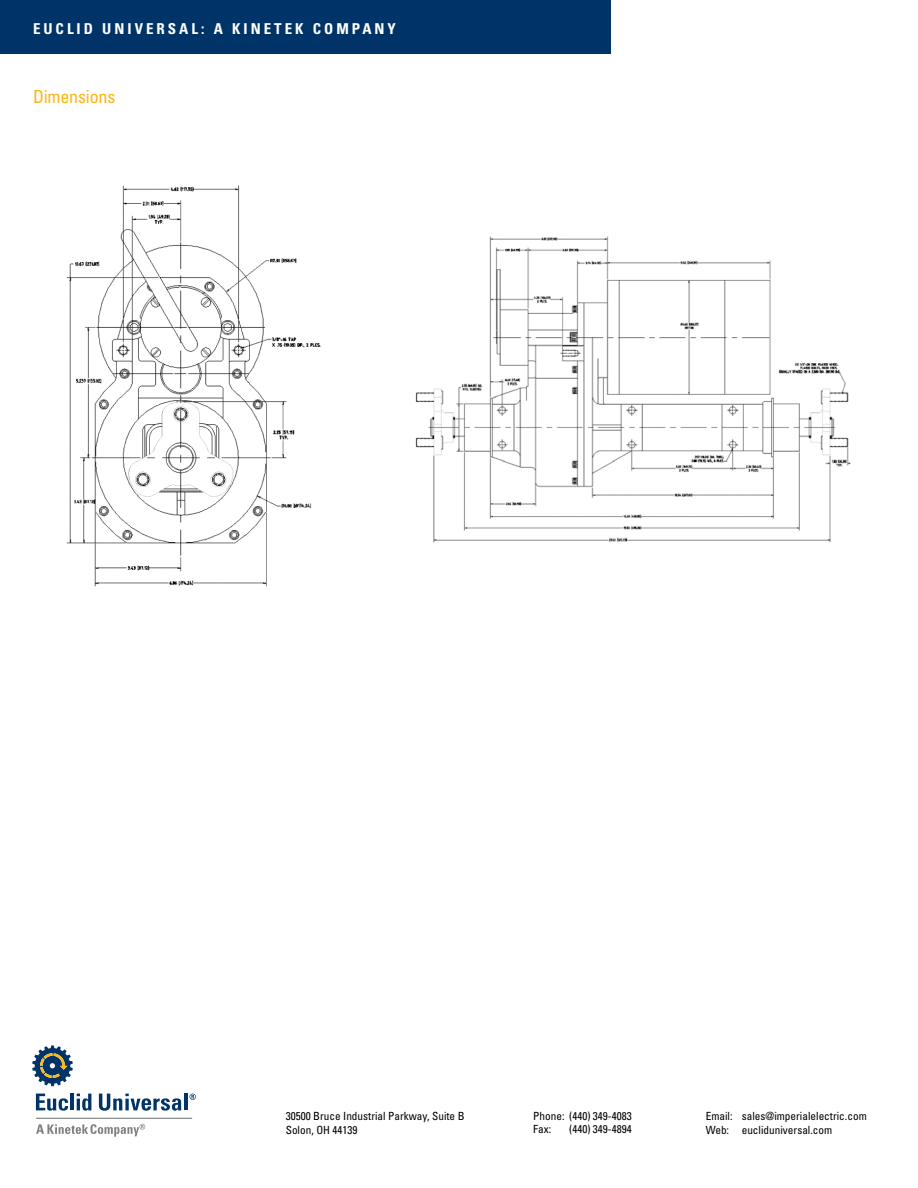
<style>
.page{position:relative;width:918px;height:1188px;background:#fff}
.page>*{position:absolute;margin:0;border:0;box-sizing:border-box;transform-origin:0 0}
.t1{font:condensed 18px "Univers LT Std";letter-spacing:-.01em;color:#fcb515}
.t2{font:700 condensed 15px "Univers LT Std";letter-spacing:.2em;color:#fff}
.t3{font:condensed 11.25px/13.5px "Univers LT Std";color:#000}
</style>
<div class="page">
<div style="left:0;top:0;width:610px;height:54px;background:#003468"></div>
<svg style="left:36px;top:1094px;width:32px;height:17px"></svg>
<hr style="left:71px;top:1094px;width:3px;height:16px;background:#003468">
<svg style="left:77px;top:1094px;width:14px;height:17px"></svg>
<svg style="left:99px;top:1094px;width:82px;height:17px"></svg>
<hr style="left:184px;top:1094px;width:3px;height:16px;background:#003468">
<svg style="left:190px;top:1094px;width:6px;height:6px"></svg>
<svg style="left:32px;top:1046px;width:41px;height:40px"></svg>
<hr style="left:36px;top:1118px;width:156px;height:1px;background:#6d6e71">
<svg style="left:36px;top:1124px;width:109px;height:13px"></svg>
<img style="left:66px;top:185px;width:255px;height:402px">
<img style="left:415px;top:237px;width:436px;height:306px">
<h2 class="t2" style="left:33px;top:19px;width:364px">EUCLID UNIVERSAL: A KINETEK COMPANY</h2>
<h1 class="t1" style="left:33px;top:85px;width:84px">Dimensions</h1>
<p class="t3" style="left:286px;top:1109px;width:180px">30500 Bruce Industrial Parkway, Suite B<br>Solon, OH 44139</p>
<p class="t3" style="left:533px;top:1109px;width:100px">Phone: (440) 349-4083<br>Fax:</p>
<p class="t3" style="left:569px;top:1122px;width:64px">(440) 349-4894</p>
<p class="t3" style="left:706px;top:1109px;width:163px">Email: sales@imperialelectric.com<br>Web: eucliduniversal.com</p>
</div>
